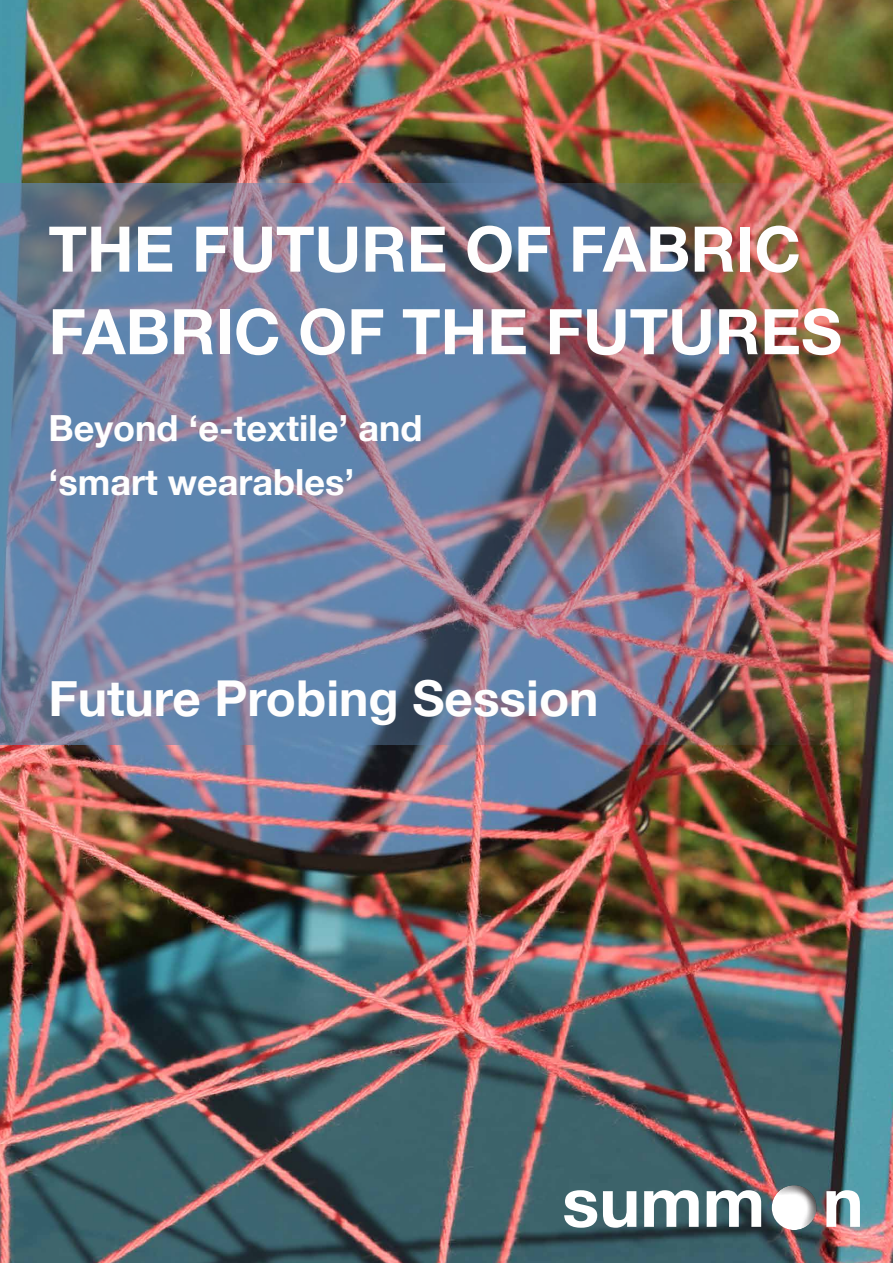
<style>
.page{position:relative;width:893px;height:1263px;background:#fff}
.page>*{position:absolute;margin:0;border:0;box-sizing:border-box;transform-origin:0 0}
.t1{font:700 69px "Helvetica Neue";color:#fff}
.t2{font:700 63px/82.5px "Helvetica Neue";color:#fefefe}
.t3{font:700 49.5px "Helvetica Neue";color:#fefefe}
.t4{font:700 36px/54px "Helvetica Neue";color:#fefefe}
</style>
<div class="page">
<img style="left:0;top:0;width:893px;height:1263px">
<img style="left:0;top:184px;width:893px;height:561px">
<div style="left:771px;top:1182px;width:35px;height:50px;background:#fff;opacity:.75"></div>
<div style="left:774px;top:1182px;width:45px;height:50px;background:#231f20;opacity:.75"></div>
<h2 class="t2" style="left:48px;top:210px;width:795px">THE FUTURE OF FABRIC<br>FABRIC OF THE FUTURES</h2>
<p class="t4" style="left:48px;top:402px;width:375px">Beyond ‘e-textile’ and ‘smart wearables’</p>
<h3 class="t3" style="left:48px;top:659px;width:552px">Future Probing Session</h3>
<h1 class="t1" style="left:562px;top:1148px;width:303px">summ n</h1>
</div>
